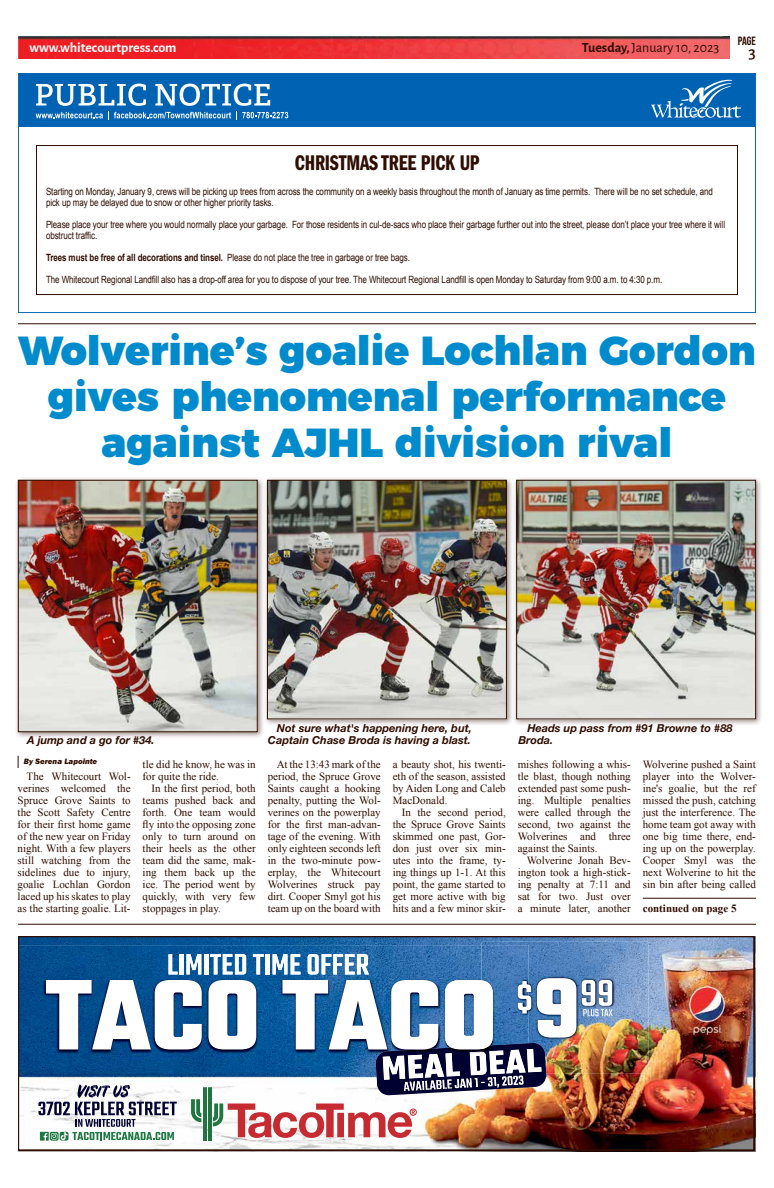
<style>
.page{position:relative;width:774px;height:1188px;background:#fff}
.page>*{position:absolute;margin:0;border:0;box-sizing:border-box;transform-origin:0 0}
.t1{font:900 40.5px/46px "Montserrat";color:#008bcd;text-align:center}
.t2{font:22px "ITC Franklin Gothic Std Dm Cp";letter-spacing:-.01em;color:#2f0d00}
.t3{font:500 17.5px "Alegreya Sans";color:#2f0d00}
.t4{font:700 14px "Alegreya Sans";color:#fff}
.t5{font:14px "Alegreya Sans";color:#2f0d00}
.t6{font:12px "Bebas Neue";color:#2f0d00}
.t7{font:11px/12px "Times New Roman";color:#2f0d00;text-align:justify}
.t8{font:italic 700 11px/12px "Helvetica Neue LT Pro";color:#2f0d00;text-align:right}
.t9{font:700 11px "Times New Roman";color:#2f0d00}
.t10{font:10px/11px "Arial";letter-spacing:-.01em;color:#2f0d00;scale:.8 1}
.t11{font:8px "ITC Franklin Gothic Std Hvy It";color:#2f0d00}
.s1{font-weight:700}
</style>
<div class="page">
<img style="left:18px;top:36px;width:712px;height:23px">
<img style="left:18px;top:936px;width:737px;height:215px">
<hr style="left:18px;top:924px;width:738px;height:1px;background:#2f0d00">
<div style="left:36px;top:145px;width:702px;height:150px;border:1px solid #2f0d00"></div>
<div style="left:18px;top:73px;width:738px;height:53px;background:#0062b2"></div>
<svg style="left:36px;top:84px;width:110px;height:22px"></svg>
<svg style="left:155px;top:84px;width:115px;height:22px"></svg>
<svg style="left:36px;top:112px;width:252px;height:8px"></svg>
<svg style="left:651px;top:79px;width:90px;height:39px"></svg>
<div style="left:18px;top:73px;width:738px;height:240px;border:1px solid #0e6bb6"></div>
<hr style="left:18px;top:324px;width:738px;height:1px;background:#2f0d00">
<hr style="left:643px;top:898px;width:113px;height:1px;background:#2f0d00">
<svg style="left:18px;top:756px;width:1px;height:12px"></svg>
<div style="left:14px;top:476px;width:251px;height:263px;background:#2f0d00;opacity:.5"></div>
<img style="left:20px;top:482px;width:236px;height:248px">
<div style="left:18px;top:480px;width:240px;height:252px;border:1px solid #2f0d00"></div>
<div style="left:263px;top:476px;width:251px;height:250px;background:#2f0d00;opacity:.5"></div>
<img style="left:269px;top:482px;width:236px;height:235px">
<div style="left:267px;top:480px;width:240px;height:239px;border:1px solid #2f0d00"></div>
<div style="left:512px;top:476px;width:251px;height:250px;background:#2f0d00;opacity:.5"></div>
<img style="left:518px;top:482px;width:236px;height:235px">
<div style="left:516px;top:480px;width:240px;height:239px;border:1px solid #2f0d00"></div>
<p class="t4" style="left:29px;top:37px;width:149px">www.whitecourtpress.com</p>
<p class="t5" style="left:582px;top:38px;width:139px"><span class="s1">Tuesday,</span> January 10, 2023</p>
<p class="t6" style="left:738px;top:34px;width:20px">PAGE</p>
<h3 class="t3" style="left:748px;top:40px;width:9px">3</h3>
<h2 class="t2" style="left:295px;top:151px;width:186px">CHRISTMAS TREE PICK UP</h2>
<p class="t10" style="left:46px;top:186px;width:835px">Starting on Monday, January 9, crews will be picking up trees from across the community on a weekly basis throughout the month of January as time permits. There will be no set schedule, and pick up may be delayed due to snow or other higher priority tasks.</p>
<p class="t10" style="left:46px;top:219px;width:850px">Please place your tree where you would normally place your garbage. For those residents in cul-de-sacs who place their garbage further out into the street, please don’t place your tree where it will obstruct traffic.</p>
<p class="t10" style="left:46px;top:252px;width:456px"><span class="s1">Trees must be free of all decorations and tinsel.</span> Please do not place the tree in garbage or tree bags.</p>
<p class="t10" style="left:46px;top:274px;width:772px">The Whitecourt Regional Landfill also has a drop-off area for you to dispose of your tree. The Whitecourt Regional Landfill is open Monday to Saturday from 9:00 a.m. to 4:30 p.m.</p>
<h1 class="t1" style="left:18px;top:325px;width:739px">Wolverine’s goalie Lochlan Gordon gives phenomenal performance against AJHL division rival</h1>
<p class="t8" style="left:27px;top:734px;width:129px">A jump and a go for #34.</p>
<p class="t8" style="left:268px;top:722px;width:205px">Not sure what's happening here, but,<br>Captain Chase Broda is having a blast.</p>
<p class="t8" style="left:518px;top:722px;width:216px;text-align:left;text-indent:9px">Heads up pass from #91 Browne to #88<br>Broda.</p>
<p class="t11" style="left:24px;top:756px;width:75px">By Serena Lapointe</p>
<p class="t7" style="left:18px;top:770px;width:115px;text-indent:9px">The Whitecourt Wol&shy;verines welcomed the Spruce Grove Saints to the Scott Safety Centre for their first home game of the new year on Friday night. With a few players still watching from the sidelines due to injury, goalie Lochlan Gordon laced up his skates to play as the starting goalie. Lit-</p>
<p class="t7" style="left:143px;top:758px;width:115px">tle did he know, he was in for quite the ride.</p>
<p class="t7" style="left:143px;top:782px;width:115px;text-indent:9px">In the first period, both teams pushed back and forth. One team would fly into the opposing zone only to turn around on their heels as the other team did the same, mak&shy;ing them back up the ice. The period went by quickly, with very few stoppages in play.</p>
<p class="t7" style="left:268px;top:758px;width:115px;text-indent:9px">At the 13:43 mark of the period, the Spruce Grove Saints caught a hooking penalty, putting the Wol&shy;verines on the powerplay for the first man-advan&shy;tage of the evening. With only eighteen seconds left in the two-minute pow&shy;erplay, the Whitecourt Wolverines struck pay dirt. Cooper Smyl got his team up on the board with</p>
<p class="t7" style="left:393px;top:758px;width:115px">a beauty shot, his twenti&shy;eth of the season, assisted by Aiden Long and Caleb MacDonald.</p>
<p class="t7" style="left:393px;top:806px;width:115px;text-indent:9px">In the second period, the Spruce Grove Saints skimmed one past, Gor&shy;don just over six min&shy;utes into the frame, ty&shy;ing things up 1-1. At this point, the game started to get more active with big hits and a few minor skir-</p>
<p class="t7" style="left:518px;top:758px;width:115px">mishes following a whis&shy;tle blast, though nothing extended past some push&shy;ing. Multiple penalties were called through the second, two against the Wolverines and three against the Saints.</p>
<p class="t7" style="left:518px;top:854px;width:115px;text-indent:9px">Wolverine Jonah Bev&shy;ington took a high-stick&shy;ing penalty at 7:11 and sat for two. Just over a minute later, another</p>
<p class="t7" style="left:643px;top:758px;width:115px">Wolverine pushed a Saint player into the Wolver&shy;ine's goalie, but the ref missed the push, catching just the interference. The home team got away with one big time there, end&shy;ing up on the powerplay.<br>Cooper Smyl was the next Wolverine to hit the sin bin after being called</p>
<p class="t9" style="left:643px;top:901px;width:95px">continued on page 5</p>
</div>
